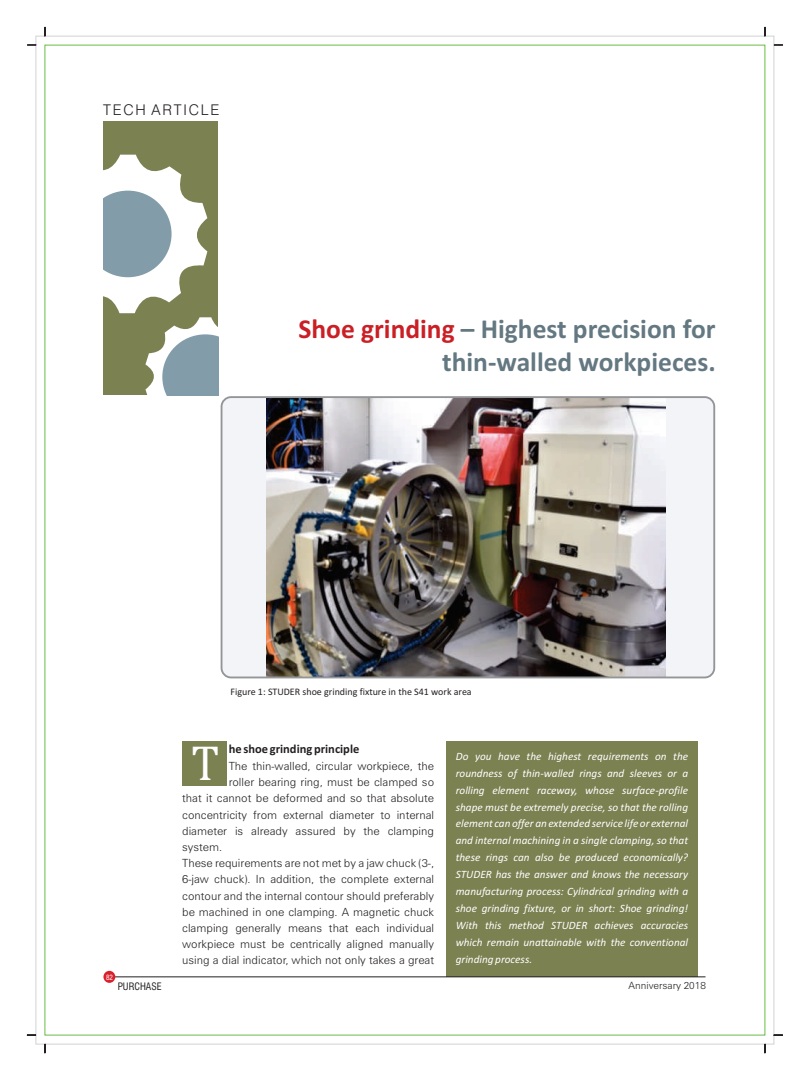
<style>
.page{position:relative;width:810px;height:1080px;background:#fff}
.page>*{position:absolute;margin:0;border:0;box-sizing:border-box;transform-origin:0 0}
.t1{font:50px "Cambria";color:#fff;scale:.94 1}
.t2{font:700 27.5px/33.6px "Calibri";color:#647882;text-align:right}
.t3{font:300 14.75px "Swiss 721 BT";letter-spacing:.125em;color:#231f20}
.t4{font:700 12.5px "Calibri";color:#231f20}
.t5{font:italic 11.25px/16.9px "Calibri";color:#fff;text-align:justify}
.t6{font:300 11.25px "Zurich BT";color:#231f20}
.t7{font:10px "Calibri";color:#231f20}
.t8{font:300 10px "Zurich BT";color:#231f20}
.t9{font:condensed 10px "Swiss 721 BT";color:#231f20}
.t10{font:7.5px "Arial Narrow";color:#fff}
.s1{color:#ca1f25}
</style>
<div class="page">
<div style="left:104px;top:122px;width:114px;height:273px;background:#7b8151"></div>
<svg style="left:104px;top:155px;width:114px;height:240px"></svg>
<svg style="left:764px;top:27px;width:2px;height:9px"></svg>
<svg style="left:44px;top:27px;width:2px;height:9px"></svg>
<svg style="left:44px;top:1044px;width:2px;height:9px"></svg>
<svg style="left:764px;top:1044px;width:2px;height:9px"></svg>
<div style="left:222px;top:397px;width:492px;height:280px;background:#f3f4f7;border-radius:10px"></div>
<img style="left:267px;top:399px;width:399px;height:276px">
<div style="left:221px;top:396px;width:494px;height:282px;border:2px solid #939598;border-radius:10px"></div>
<div style="left:182px;top:741px;width:45px;height:45px;background:#7b8151"></div>
<div style="left:446px;top:741px;width:252px;height:236px;background:#7b8151"></div>
<hr style="left:113px;top:977px;width:593px;height:1px;background:#231f20">
<div style="left:103px;top:971px;width:12px;height:12px;background:#d9212c;border-radius:50%"></div>
<h3 class="t3" style="left:103px;top:104px;width:118px">TECH ARTICLE</h3>
<h2 class="t2" style="left:298px;top:314px;width:419px"><span class="s1">Shoe grinding</span> – Highest precision for thin-walled workpieces.</h2>
<p class="t7" style="left:231px;top:688px;width:243px">Figure 1: STUDER shoe grinding fixture in the S41 work area</p>
<p class="t10" style="left:106px;top:974px;width:8px">82</p>
<p class="t4" style="left:229px;top:744px;width:132px">he shoe grinding principle</p>
<p class="t6" style="left:229px;top:762px;width:207px">The thin-walled, circular workpiece, the</p>
<p class="t6" style="left:229px;top:778px;width:207px">roller bearing ring, must be clamped so</p>
<p class="t6" style="left:182px;top:794px;width:253px">that it cannot be deformed and so that absolute</p>
<p class="t6" style="left:182px;top:810px;width:254px">concentricity from external diameter to internal</p>
<p class="t6" style="left:182px;top:826px;width:253px">diameter is already assured by the clamping</p>
<p class="t6" style="left:182px;top:842px;width:41px">system.</p>
<p class="t6" style="left:182px;top:859px;width:254px">These requirements are not met by a jaw chuck (3-,</p>
<p class="t6" style="left:182px;top:875px;width:254px">6-jaw chuck). In addition, the complete external</p>
<p class="t6" style="left:182px;top:891px;width:253px">contour and the internal contour should preferably</p>
<p class="t6" style="left:182px;top:907px;width:253px">be machined in one clamping. A magnetic chuck</p>
<p class="t6" style="left:182px;top:923px;width:254px">clamping generally means that each individual</p>
<p class="t6" style="left:182px;top:940px;width:253px">workpiece must be centrically aligned manually</p>
<p class="t6" style="left:182px;top:956px;width:253px">using a dial indicator, which not only takes a great</p>
<h1 class="t1" style="left:191px;top:741px;width:31px">T</h1>
<p class="t5" style="left:456px;top:749px;width:234px">Do you have the highest requirements on the roundness of thin-walled rings and sleeves or a rolling element raceway, whose surface-profile shape must be extremely precise, so that the rolling element can offer an extended service life or external and internal machining in a single clamping, so that these rings can also be produced economically?<br>STUDER has the answer and knows the necessary manufacturing process: Cylindrical grinding with a shoe grinding fixture, or in short: Shoe grinding!<br>With this method STUDER achieves accuracies which remain unattainable with the conventional grinding process.</p>
<p class="t9" style="left:118px;top:982px;width:45px">PURCHASE</p>
<p class="t8" style="left:629px;top:982px;width:79px">Anniversary 2018</p>
</div>
